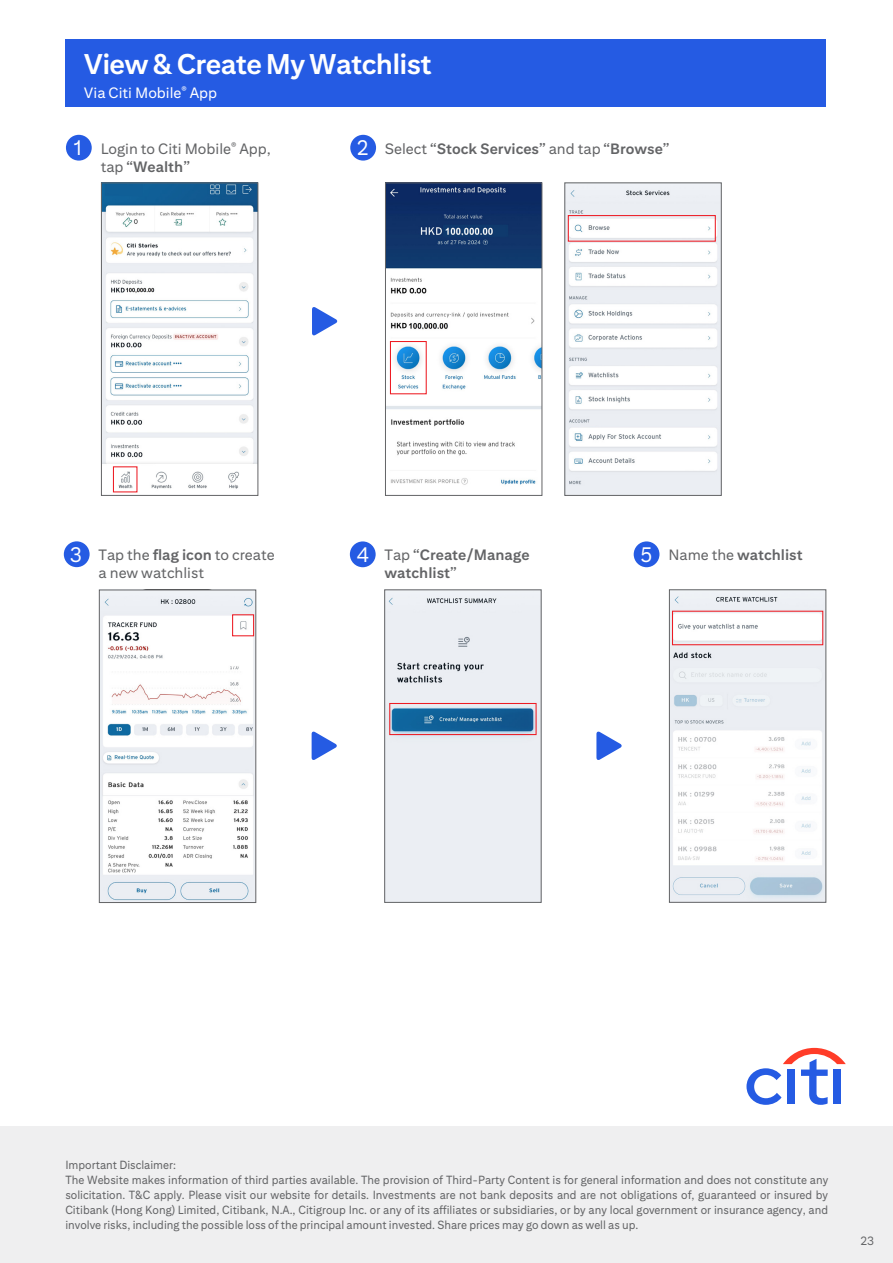
<style>
.page{position:relative;width:893px;height:1263px;background:#fff}
.page>*{position:absolute;margin:0;border:0;box-sizing:border-box;transform-origin:0 0}
.t1{font:700 28.5px "Citi Sans Text";letter-spacing:-.025em;color:#fff}
.t2{font:21px "Citi Sans Text";color:#fff;scale:.95 1}
.t3{font:700 15px/18px "Citi Sans Text";color:#636466}
.t4{font:15px/18px "Citi Sans Text";color:#636466}
.t5{font:15px "Citi Sans Text";color:#fff}
.t6{font:12px "Citi Sans Text";color:#636466;scale:.95 1}
.t7{font:11.85px/15px "Citi Sans Text";color:#636466;scale:.95 1}
.s1{font-weight:400;font-size:21px;color:#fff}
.s2{font-weight:400}
.s3{font-weight:700}
</style>
<div class="page">
<div style="left:0;top:1127px;width:893px;height:136px;background:#efeff0"></div>
<svg style="left:746px;top:1048px;width:100px;height:57px"></svg>
<div style="left:66px;top:40px;width:760px;height:67px;background:#255be3"></div>
<img style="left:101px;top:592px;width:153px;height:309px">
<div style="left:99px;top:590px;width:157px;height:313px;border:1px solid #636466"></div>
<img style="left:671px;top:591px;width:153px;height:310px">
<img style="left:386px;top:591px;width:153px;height:310px">
<div style="left:384px;top:589px;width:157px;height:314px;border:1px solid #636466"></div>
<div style="left:64px;top:541px;width:26px;height:26px;background:#255be3;border-radius:50%"></div>
<svg style="left:312px;top:731px;width:25px;height:29px"></svg>
<svg style="left:596px;top:731px;width:26px;height:29px"></svg>
<div style="left:350px;top:541px;width:26px;height:26px;background:#255be3;border-radius:50%"></div>
<div style="left:634px;top:541px;width:25px;height:26px;background:#255be3;border-radius:50%"></div>
<div style="left:672px;top:611px;width:151px;height:34px;border:1px solid #ed1c24"></div>
<div style="left:669px;top:589px;width:157px;height:314px;border:1px solid #636466"></div>
<div style="left:232px;top:614px;width:22px;height:22px;border:1px solid #ed1c24"></div>
<svg style="left:312px;top:307px;width:26px;height:29px"></svg>
<div style="left:66px;top:135px;width:26px;height:26px;background:#255be3;border-radius:50%"></div>
<div style="left:350px;top:135px;width:26px;height:26px;background:#255be3;border-radius:50%"></div>
<div style="left:389px;top:703px;width:148px;height:32px;border:1px solid #ed1c24"></div>
<img style="left:103px;top:184px;width:153px;height:309px">
<div style="left:101px;top:182px;width:157px;height:314px;border:1px solid #636466"></div>
<img style="left:387px;top:184px;width:153px;height:301px">
<div style="left:385px;top:182px;width:157px;height:314px;border:1px solid #636466"></div>
<div style="left:390px;top:341px;width:37px;height:53px;border:1px solid #ed1c24"></div>
<img style="left:566px;top:184px;width:154px;height:310px">
<div style="left:568px;top:215px;width:148px;height:27px;border:1px solid #ed1c24"></div>
<div style="left:564px;top:182px;width:158px;height:314px;border:1px solid #636466"></div>
<h1 class="t1" style="left:84px;top:47px;width:349px">View &amp; Create My Watchlist</h1>
<p class="t5" style="left:84px;top:84px;width:135px">Via Citi Mobile<sup>®</sup> App</p>
<h2 class="t2" style="left:74px;top:135px;width:10px">1</h2>
<p class="t3" style="left:357px;top:139px;width:314px"><span class="s1">2</span> <span class="s2">Select</span> “Stock Services” <span class="s2">and tap</span> “Browse”</p>
<p class="t4" style="left:101px;top:139px;width:172px">Login to Citi Mobile<sup>®</sup> App, tap <span class="s3">“Wealth”</span></p>
<h2 class="t2" style="left:70px;top:542px;width:14px">3</h2>
<p class="t3" style="left:385px;top:546px;width:146px"><span class="s2">Tap</span> “Create/Manage watchlist”</p>
<h2 class="t2" style="left:356px;top:542px;width:15px">4</h2>
<p class="t3" style="left:640px;top:546px;width:164px"><span class="s1">5</span> <span class="s2">Name the</span> watchlist</p>
<p class="t4" style="left:99px;top:545px;width:177px">Tap the <span class="s3">flag icon</span> to create a new watchlist</p>
<p class="t7" style="left:65px;top:1157px;width:804px">Important Disclaimer:<br>The Website makes information of third parties available. The provision of Third-Party Content is for general information and does not constitute any solicitation. T&amp;C apply. Please visit our website for details. Investments are not bank deposits and are not obligations of, guaranteed or insured by Citibank (Hong Kong) Limited, Citibank, N.A., Citigroup Inc. or any of its affiliates or subsidiaries, or by any local government or insurance agency, and involve risks, including the possible loss of the principal amount invested. Share prices may go down as well as up.</p>
<p class="t6" style="left:860px;top:1234px;width:16px">23</p>
</div>
